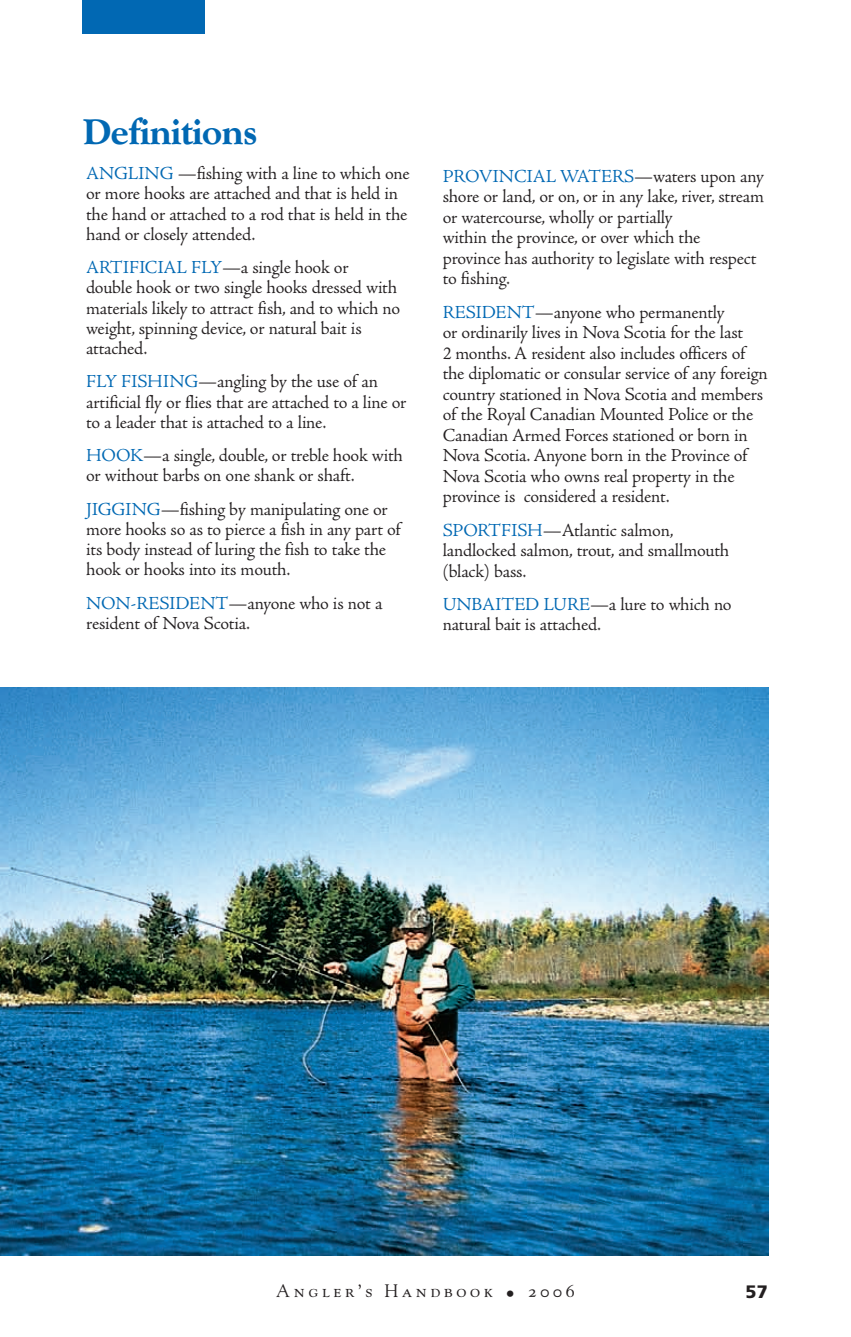
<style>
.page{position:relative;width:851px;height:1337px;background:#fff}
.page>*{position:absolute;margin:0;border:0;box-sizing:border-box;transform-origin:0 0}
.t1{font:800 36px "Goudy";letter-spacing:-.01em;color:#0168b3}
.t2{font:19.12px/20.5px "Adobe Jenson";letter-spacing:-.01em;color:#231f20}
.t3{font:18px "Goudy SC";letter-spacing:.2em;color:#231f20}
.t4{font:900 18px "Frutiger";color:#231f20}
.s1{color:#0168b3}
</style>
<div class="page">
<img style="left:0;top:0;width:769px;height:1256px">
<h1 class="t1" style="left:83px;top:117px;width:175px">Definitions</h1>
<p class="t2" style="left:86px;top:165px;width:325px"><span class="s1">ANGLING</span> —fishing with a line to which one or more hooks are attached and that is held in the hand or attached to a rod that is held in the hand or closely attended.</p>
<p class="t2" style="left:86px;top:259px;width:315px"><span class="s1">ARTIFICIAL FLY</span>—a single hook or<br>double hook or two single hooks dressed with materials likely to attract fish, and to which no weight, spinning device, or natural bait is attached.</p>
<p class="t2" style="left:86px;top:373px;width:322px"><span class="s1">FLY FISHING</span>—angling by the use of an artificial fly or flies that are attached to a line or to a leader that is attached to a line.</p>
<p class="t2" style="left:86px;top:447px;width:318px"><span class="s1">HOOK</span>—a single, double, or treble hook with or without barbs on one shank or shaft.</p>
<p class="t2" style="left:86px;top:500px;width:316px"><span class="s1">JIGGING</span>—fishing by manipulating one or more hooks so as to pierce a fish in any part of its body instead of luring the fish to take the hook or hooks into its mouth.</p>
<p class="t2" style="left:86px;top:594px;width:298px"><span class="s1">NON-RESIDENT</span>—anyone who is not a resident of Nova Scotia.</p>
<p class="t2" style="left:443px;top:168px;width:323px"><span class="s1">PROVINCIAL WATERS</span>—waters upon any shore or land, or on, or in any lake, river, stream or watercourse, wholly or partially<br>within the province, or over which the<br>province has authority to legislate with respect to fishing.</p>
<p class="t2" style="left:443px;top:303px;width:326px"><span class="s1">RESIDENT</span>—anyone who permanently<br>or ordinarily lives in Nova Scotia for the last<br>2 months. A resident also includes officers of the diplomatic or consular service of any foreign country stationed in Nova Scotia and members of the Royal Canadian Mounted Police or the Canadian Armed Forces stationed or born in Nova Scotia. Anyone born in the Province of Nova Scotia who owns real property in the province is considered a resident.</p>
<p class="t2" style="left:443px;top:521px;width:288px"><span class="s1">SPORTFISH</span>—Atlantic salmon, landlocked salmon, trout, and smallmouth (black) bass.</p>
<p class="t2" style="left:443px;top:595px;width:290px"><span class="s1">UNBAITED LURE</span>—a lure to which no natural bait is attached.</p>
<p class="t3" style="left:276px;top:1283px;width:300px">Angler’s Handbook • 2006</p>
<p class="t4" style="left:745px;top:1284px;width:24px">57</p>
</div>
